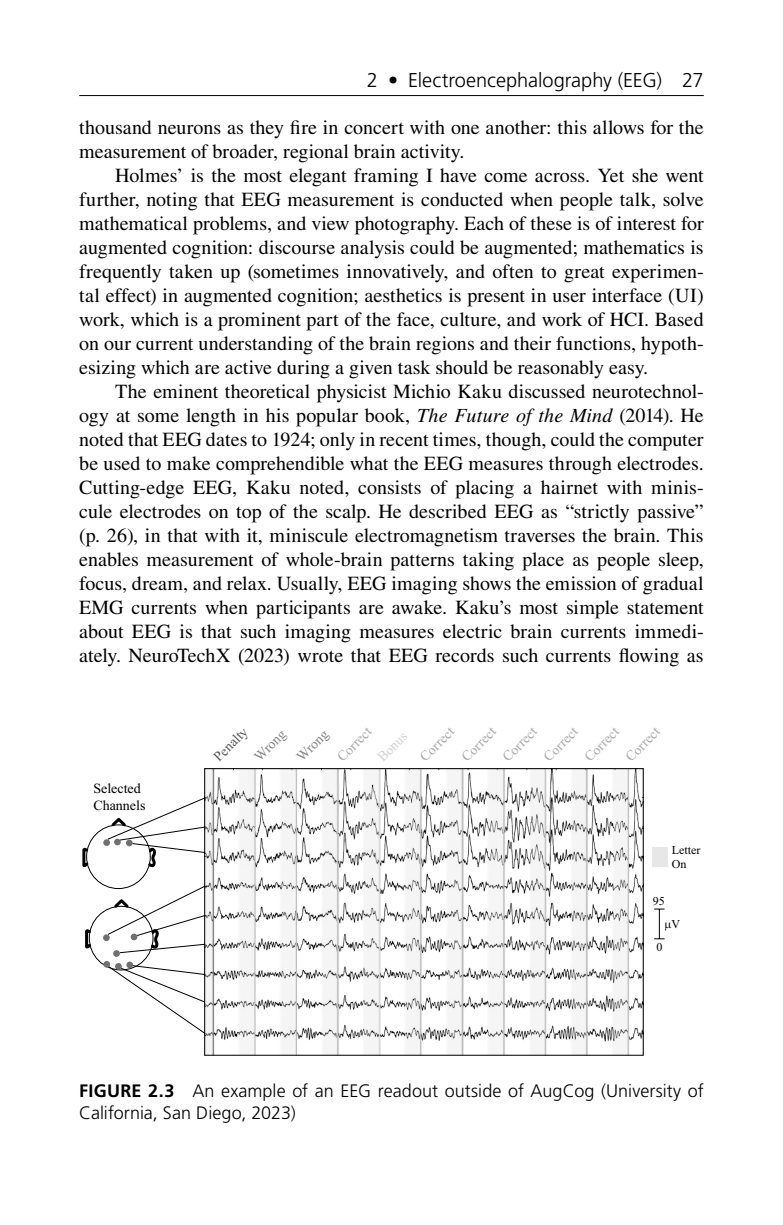
<style>
.page{position:relative;width:783px;height:1225px;background:#fff}
.page>*{position:absolute;margin:0;border:0;box-sizing:border-box;transform-origin:0 0}
.t1{font:20px/24px "Times LT Std";color:#000;text-align:justify}
.t2{font:300 20px "Frutiger LT Std";color:#000}
.t3{font:300 18px/21.6px "Frutiger LT Std";letter-spacing:.005em;color:#000}
.t4{font:14px "Times New Roman";color:#a9a9a9}
.t5{font:14px/16.8px "Times New Roman";color:#000}
.t6{font:14px/28.6px "Times New Roman";color:#595959}
.t7{font:14px "Times New Roman";color:#828282}
.t8{font:14px "Times New Roman";color:#d2d2d2}
.t9{font:12px/14.4px "Times New Roman";color:#000}
.s1{font-style:italic}
.s2{color:#828282}
.s3{font-weight:700}
</style>
<div class="page">
<hr style="left:79px;top:95px;width:624px;height:1px;background:#000">
<div style="left:651px;top:847px;width:16px;height:20px;background:#e7e7e7"></div>
<svg style="left:82px;top:827px;width:24px;height:41px"></svg>
<div style="left:103px;top:839px;width:7px;height:7px;background:#707070;border-radius:50%"></div>
<svg style="left:85px;top:909px;width:21px;height:41px"></svg>
<div style="left:103px;top:961px;width:7px;height:6px;background:#707070;border-radius:50%"></div>
<div style="left:103px;top:934px;width:7px;height:7px;background:#707070;border-radius:50%"></div>
<svg style="left:106px;top:768px;width:538px;height:287px"></svg>
<p class="t2" style="left:367px;top:69px;width:338px">2 • Electroencephalography (EEG) 27</p>
<p class="t1" style="left:79px;top:115px;width:625px">thousand neurons as they fire in concert with one another: this allows for the measurement of broader, regional brain activity.</p>
<p class="t1" style="left:79px;top:163px;width:626px;text-indent:36px">Holmes’ is the most elegant framing I have come across. Yet she went further, noting that EEG measurement is conducted when people talk, solve mathematical problems, and view photography. Each of these is of interest for augmented cognition: discourse analysis could be augmented; mathematics is frequently taken up (sometimes innovatively, and often to great experimen&shy;tal effect) in augmented cognition; aesthetics is present in user interface (UI) work, which is a prominent part of the face, culture, and work of HCI. Based on our current understanding of the brain regions and their functions, hypoth&shy;esizing which are active during a given task should be reasonably easy.</p>
<p class="t1" style="left:79px;top:379px;width:626px;text-indent:36px">The eminent theoretical physicist Michio Kaku discussed neurotechnol&shy;ogy at some length in his popular book, <span class="s1">The Future of the Mind</span> (2014). He noted that EEG dates to 1924; only in recent times, though, could the computer be used to make comprehendible what the EEG measures through electrodes.<br>Cutting-edge EEG, Kaku noted, consists of placing a hairnet with minis&shy;cule electrodes on top of the scalp. He described EEG as “strictly passive” (p. 26), in that with it, miniscule electromagnetism traverses the brain. This enables measurement of whole-brain patterns taking place as people sleep, focus, dream, and relax. Usually, EEG imaging shows the emission of gradual EMG currents when participants are awake. Kaku’s most simple statement about EEG is that such imaging measures electric brain currents immedi&shy;ately. NeuroTechX (2023) wrote that EEG records such currents flowing as</p>
<p class="t5" style="left:93px;top:781px;width:54px">Selected<br>Channels</p>
<p class="t6" style="left:227px;top:729px;width:40px;text-indent:-29px;rotate:-45deg">Penalty<br><span class="s2">Wrong</span></p>
<p class="t7" style="left:295px;top:755px;width:40px;rotate:-45deg">Wrong</p>
<p class="t4" style="left:336px;top:755px;width:43px;rotate:-45deg">Correct</p>
<p class="t8" style="left:376px;top:755px;width:37px;rotate:-45deg">Bonus</p>
<p class="t4" style="left:418px;top:755px;width:43px;rotate:-45deg">Correct</p>
<p class="t4" style="left:460px;top:755px;width:43px;rotate:-45deg">Correct</p>
<p class="t4" style="left:501px;top:755px;width:43px;rotate:-45deg">Correct</p>
<p class="t4" style="left:542px;top:755px;width:43px;rotate:-45deg">Correct</p>
<p class="t4" style="left:583px;top:755px;width:43px;rotate:-45deg">Correct</p>
<p class="t4" style="left:624px;top:755px;width:43px;rotate:-45deg">Correct</p>
<p class="t9" style="left:671px;top:843px;width:30px">Letter<br>On</p>
<p class="t9" style="left:652px;top:894px;width:13px">95</p>
<p class="t9" style="left:656px;top:941px;width:7px">0</p>
<p class="t9" style="left:671px;top:917px;width:10px">V</p>
<p class="t3" style="left:79px;top:1080px;width:626px"><span class="s3">FIGURE 2.3</span> An example of an EEG readout outside of AugCog (University of<br>California, San Diego, 2023)</p>
</div>
